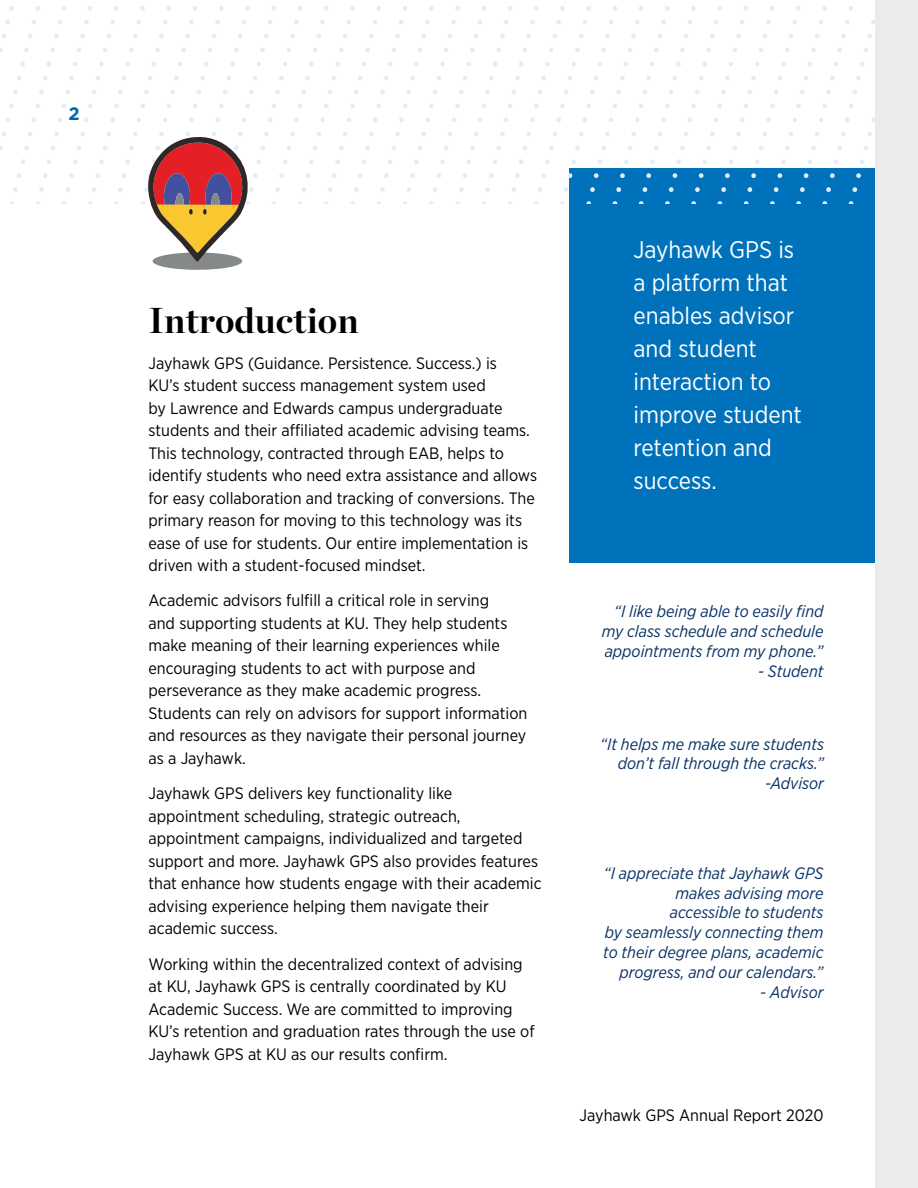
<style>
.page{position:relative;width:918px;height:1188px;background:#fff}
.page>*{position:absolute;margin:0;border:0;box-sizing:border-box;transform-origin:0 0}
.t1{font:700 36px "Chronicle Display";color:#000}
.t2{font:24px/33px "Gotham Narrow";color:#fff}
.t3{font:700 18px "Gotham";color:#0067ae}
.t4{font:16.5px/22.5px "Gotham Narrow";color:#000}
.t5{font:italic 16.5px/19.8px "Gotham Narrow";color:#093266;text-align:justify}
</style>
<div class="page">
<div style="left:570px;top:168px;width:348px;height:394px;background:#0072bc"></div>
<svg style="left:842px;top:6px;width:26px;height:197px"></svg>
<svg style="left:815px;top:6px;width:27px;height:197px"></svg>
<svg style="left:789px;top:6px;width:26px;height:197px"></svg>
<svg style="left:763px;top:6px;width:26px;height:197px"></svg>
<svg style="left:737px;top:6px;width:26px;height:197px"></svg>
<svg style="left:710px;top:6px;width:27px;height:197px"></svg>
<svg style="left:684px;top:6px;width:26px;height:197px"></svg>
<svg style="left:658px;top:6px;width:26px;height:197px"></svg>
<svg style="left:632px;top:6px;width:26px;height:197px"></svg>
<svg style="left:606px;top:6px;width:26px;height:197px"></svg>
<svg style="left:579px;top:6px;width:27px;height:197px"></svg>
<svg style="left:553px;top:6px;width:26px;height:197px"></svg>
<svg style="left:474px;top:6px;width:27px;height:197px"></svg>
<svg style="left:369px;top:6px;width:27px;height:197px"></svg>
<svg style="left:291px;top:6px;width:26px;height:197px"></svg>
<svg style="left:265px;top:6px;width:26px;height:197px"></svg>
<div style="left:153px;top:252px;width:89px;height:18px;background:#85898a;border-radius:50%"></div>
<svg style="left:0;top:6px;width:247px;height:256px"></svg>
<div style="left:875px;top:0;width:43px;height:1188px;background:#ebebec"></div>
<p class="t3" style="left:69px;top:103px;width:13px">2</p>
<h2 class="t1" style="left:148px;top:292px;width:212px">Introduction</h2>
<p class="t4" style="left:148px;top:351px;width:390px">Jayhawk GPS (Guidance. Persistence. Success.) is<br>KU’s student success management system used<br>by Lawrence and Edwards campus undergraduate students and their afliated academic advising teams.<br>This technology, contracted through EAB, helps to identify students who need extra assistance and allows for easy collaboration and tracking of conversions. The primary reason for moving to this technology was its ease of use for students. Our entire implementation is driven with a student-focused mindset.</p>
<p class="t4" style="left:148px;top:589px;width:380px">Academic advisors fulfll a critical role in serving<br>and supporting students at KU. They help students make meaning of their learning experiences while encouraging students to act with purpose and perseverance as they make academic progress.<br>Students can rely on advisors for support information and resources as they navigate their personal journey as a Jayhawk.</p>
<p class="t4" style="left:148px;top:782px;width:395px">Jayhawk GPS delivers key functionality like appointment scheduling, strategic outreach, appointment campaigns, individualized and targeted support and more. Jayhawk GPS also provides features that enhance how students engage with their academic advising experience helping them navigate their academic success.</p>
<p class="t4" style="left:148px;top:952px;width:388px">Working within the decentralized context of advising at KU, Jayhawk GPS is centrally coordinated by KU Academic Success. We are committed to improving KU’s retention and graduation rates through the use of Jayhawk GPS at KU as our results confrm.</p>
<p class="t2" style="left:634px;top:232px;width:170px">Jayhawk GPS is a platform that enables advisor and student interaction to improve student retention and success.</p>
<p class="t5" style="left:602px;top:601px;width:223px;text-indent:12px">“I like being able to easily fnd my class schedule and schedule appointments from my phone.”</p>
<p class="t5" style="left:758px;top:661px;width:67px">- Student</p>
<p class="t5" style="left:600px;top:734px;width:225px;text-align:right">“It helps me make sure students don’t fall through the cracks.” -Advisor</p>
<p class="t5" style="left:604px;top:863px;width:221px">“I appreciate that Jayhawk GPS</p>
<p class="t5" style="left:676px;top:883px;width:149px">makes advising more</p>
<p class="t5" style="left:603px;top:902px;width:222px;text-indent:67px">accessible to students by seamlessly connecting them to their degree plans, academic</p>
<p class="t5" style="left:620px;top:962px;width:205px">progress, and our calendars.”</p>
<p class="t5" style="left:760px;top:982px;width:65px">- Advisor</p>
<p class="t4" style="left:580px;top:1103px;width:245px">Jayhawk GPS Annual Report 2020</p>
</div>
